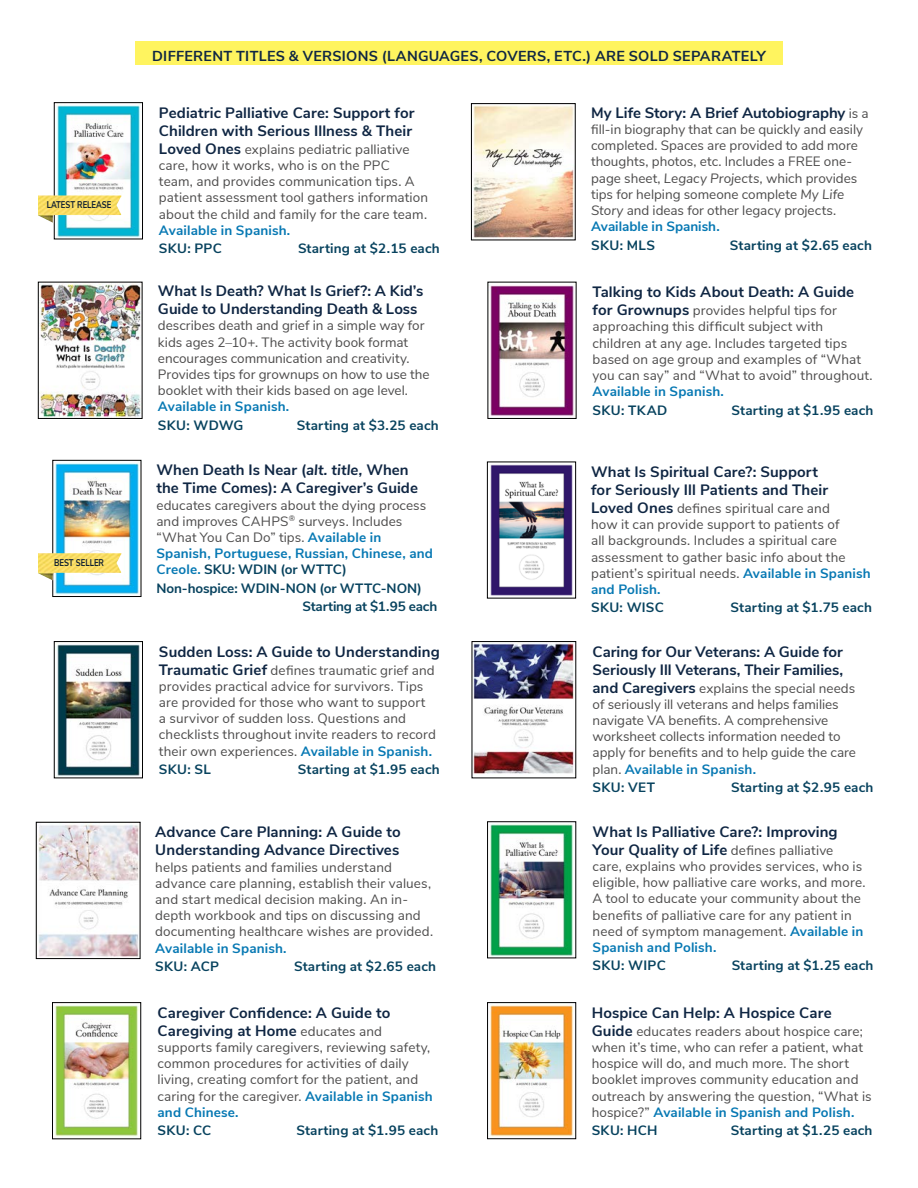
<style>
.page{position:relative;width:918px;height:1188px;background:#fff}
.page>*{position:absolute;margin:0;border:0;box-sizing:border-box;transform-origin:0 0}
.t1{font:700 15px/18px "Nunito Sans";letter-spacing:.005em;color:#0f2643}
.t2{font:700 14.4px "Nunito Sans";letter-spacing:.02em;color:#0f2643}
.t3{font:13.5px/16.2px "Nunito Sans";letter-spacing:.01em;color:#4d4c4c}
.t4{font:700 13.5px "Nunito Sans";letter-spacing:.01em;color:#07425e}
.t5{font:700 13.5px "Nunito Sans";letter-spacing:.01em;color:#0678b3}
.t6{font:700 13.5px/18.3px "Nunito Sans";letter-spacing:-.01em;color:#07425e}
.t7{font:700 9.75px "Nunito Sans";color:#0e1e31;scale:.8 1}
.s1{font-weight:700;font-size:15px;color:#0f2643}
.s2{font-style:italic}
.s3{font-weight:700;color:#0678b3}
.s4{font-weight:700;color:#07425e}
.s5{font-weight:400;font-size:13.5px;color:#4d4c4c}
</style>
<div class="page">
<img style="left:40px;top:284px;width:100px;height:132px">
<img style="left:54px;top:1005px;width:85px;height:132px">
<div style="left:52px;top:1003px;width:89px;height:136px;border:1px solid #000"></div>
<img style="left:55px;top:463px;width:84px;height:132px">
<div style="left:53px;top:460px;width:88px;height:137px;border:1px solid #000"></div>
<img style="left:38px;top:553px;width:84px;height:27px">
<img style="left:474px;top:644px;width:100px;height:130px">
<img style="left:38px;top:824px;width:100px;height:133px">
<div style="left:36px;top:822px;width:104px;height:137px;border:1px solid #000"></div>
<img style="left:490px;top:464px;width:83px;height:132px">
<div style="left:487px;top:462px;width:89px;height:136px;border:1px solid #000"></div>
<img style="left:490px;top:824px;width:83px;height:132px">
<img style="left:490px;top:1005px;width:84px;height:132px">
<img style="left:56px;top:105px;width:85px;height:132px">
<div style="left:54px;top:103px;width:89px;height:136px;border:1px solid #000"></div>
<img style="left:473px;top:106px;width:100px;height:132px">
<div style="left:135px;top:41px;width:648px;height:24px;background:#fff45f"></div>
<img style="left:57px;top:644px;width:83px;height:132px">
<div style="left:54px;top:642px;width:89px;height:136px;border:1px solid #000"></div>
<img style="left:490px;top:285px;width:84px;height:131px">
<img style="left:38px;top:195px;width:84px;height:28px">
<p class="t7" style="left:47px;top:198px;width:82px">LATEST RELEASE</p>
<p class="t7" style="left:54px;top:556px;width:64px">BEST SELLER</p>
<p class="t2" style="left:152px;top:45px;width:615px">DIFFERENT TITLES &amp; VERSIONS (LANGUAGES, COVERS, ETC.) ARE SOLD SEPARATELY</p>
<p class="t1" style="left:159px;top:103px;width:257px">Pediatric Palliative Care: Support for<br>Children with Serious Illness &amp; Their</p>
<p class="t3" style="left:159px;top:140px;width:271px"><span class="s1">Loved Ones</span> explains pediatric palliative care, how it works, who is on the PPC<br>team, and provides communication tips. A patient assessment tool gathers information about the child and family for the care team.</p>
<p class="t5" style="left:159px;top:220px;width:133px">Available in Spanish.</p>
<p class="t4" style="left:159px;top:239px;width:64px">SKU: PPC</p>
<p class="t4" style="left:298px;top:239px;width:143px">Starting at $2.15 each</p>
<p class="t1" style="left:158px;top:281px;width:267px">What Is Death? What Is Grief?: A Kid’s<br>Guide to Understanding Death &amp; Loss</p>
<p class="t3" style="left:158px;top:317px;width:273px">describes death and grief in a simple way for kids ages 2–10+. The activity book format encourages communication and creativity.<br>Provides tips for grownups on how to use the booklet with their kids based on age level.</p>
<p class="t5" style="left:158px;top:397px;width:133px">Available in Spanish.</p>
<p class="t4" style="left:158px;top:415px;width:87px">SKU: WDWG</p>
<p class="t4" style="left:297px;top:415px;width:143px">Starting at $3.25 each</p>
<p class="t1" style="left:156px;top:460px;width:263px">When Death Is Near (<span class="s2">alt. title,</span> When the Time Comes): A Caregiver’s Guide</p>
<p class="t3" style="left:156px;top:496px;width:278px">educates caregivers about the dying process and improves CAHPS<sup>®</sup> surveys. Includes “What You Can Do” tips. <span class="s3">Available in Spanish, Portuguese, Russian, Chinese, and Creole.</span> <span class="s4">SKU: WDIN (or WTTC)</span></p>
<p class="t6" style="left:302px;top:578px;width:136px;text-indent:-146px">Non-hospice: WDIN-NON (or WTTC-NON)<br>Starting at $1.95 each</p>
<p class="t1" style="left:159px;top:642px;width:282px">Sudden Loss: A Guide to Understanding</p>
<p class="t3" style="left:159px;top:661px;width:278px"><span class="s1">Traumatic Grief</span> defines traumatic grief and provides practical advice for survivors. Tips are provided for those who want to support<br>a survivor of sudden loss. Questions and checklists throughout invite readers to record their own experiences. <span class="s3">Available in Spanish.</span></p>
<p class="t4" style="left:159px;top:759px;width:53px">SKU: SL</p>
<p class="t4" style="left:298px;top:759px;width:143px">Starting at $1.95 each</p>
<p class="t1" style="left:155px;top:822px;width:247px">Advance Care Planning: A Guide to<br>Understanding Advance Directives</p>
<p class="t3" style="left:155px;top:858px;width:279px">helps patients and families understand advance care planning, establish their values, and start medical decision making. An in&shy;depth workbook and tips on discussing and documenting healthcare wishes are provided.</p>
<p class="t5" style="left:155px;top:938px;width:133px">Available in Spanish.</p>
<p class="t4" style="left:155px;top:956px;width:65px">SKU: ACP</p>
<p class="t4" style="left:294px;top:956px;width:143px">Starting at $2.65 each</p>
<p class="t1" style="left:158px;top:1003px;width:234px">Caregiver Confidence: A Guide to<br>Caregiving at Home <span class="s5">educates and</span></p>
<p class="t3" style="left:158px;top:1038px;width:277px">supports family caregivers, reviewing safety, common procedures for activities of daily living, creating comfort for the patient, and caring for the caregiver. <span class="s3">Available in Spanish and Chinese.</span></p>
<p class="t4" style="left:158px;top:1121px;width:55px">SKU: CC</p>
<p class="t4" style="left:296px;top:1121px;width:143px">Starting at $1.95 each</p>
<p class="t1" style="left:591px;top:103px;width:279px">My Life Story: A Brief Autobiography <span class="s5">is a</span></p>
<p class="t3" style="left:591px;top:120px;width:274px">fill-in biography that can be quickly and easily completed. Spaces are provided to add more thoughts, photos, etc. Includes a FREE one&shy;page sheet, <span class="s2">Legacy Projects,</span> which provides tips for helping someone complete <span class="s2">My Life Story</span> and ideas for other legacy projects.<br><span class="s3">Available in Spanish.</span></p>
<p class="t4" style="left:591px;top:235px;width:65px">SKU: MLS</p>
<p class="t4" style="left:730px;top:235px;width:143px">Starting at $2.65 each</p>
<p class="t1" style="left:593px;top:282px;width:263px">Talking to Kids About Death: A Guide</p>
<p class="t3" style="left:593px;top:302px;width:282px"><span class="s1">for Grownups</span> provides helpful tips for approaching this difficult subject with children at any age. Includes targeted tips based on age group and examples of “What you can say” and “What to avoid” throughout.</p>
<p class="t5" style="left:593px;top:382px;width:133px">Available in Spanish.</p>
<p class="t4" style="left:593px;top:400px;width:76px">SKU: TKAD</p>
<p class="t4" style="left:731px;top:400px;width:143px">Starting at $1.95 each</p>
<p class="t1" style="left:591px;top:462px;width:239px">What Is Spiritual Care?: Support for Seriously Ill Patients and Their</p>
<p class="t3" style="left:591px;top:499px;width:281px"><span class="s1">Loved Ones</span> defines spiritual care and<br>how it can provide support to patients of<br>all backgrounds. Includes a spiritual care assessment to gather basic info about the patient’s spiritual needs. <span class="s3">Available in Spanish and Polish.</span></p>
<p class="t4" style="left:591px;top:598px;width:74px">SKU: WISC</p>
<p class="t4" style="left:731px;top:598px;width:143px">Starting at $1.75 each</p>
<p class="t1" style="left:593px;top:642px;width:252px">Caring for Our Veterans: A Guide for<br>Seriously Ill Veterans, Their Families,</p>
<p class="t3" style="left:593px;top:679px;width:265px"><span class="s1">and Caregivers</span> explains the special needs of seriously ill veterans and helps families navigate VA benefits. A comprehensive worksheet collects information needed to apply for benefits and to help guide the care plan. <span class="s3">Available in Spanish.</span></p>
<p class="t4" style="left:593px;top:777px;width:64px">SKU: VET</p>
<p class="t4" style="left:731px;top:777px;width:144px">Starting at $2.95 each</p>
<p class="t1" style="left:593px;top:822px;width:247px">What Is Palliative Care?: Improving<br>Your Quality of Life <span class="s5">defines palliative</span></p>
<p class="t3" style="left:593px;top:857px;width:274px">care, explains who provides services, who is eligible, how palliative care works, and more.<br>A tool to educate your community about the benefits of palliative care for any patient in need of symptom management. <span class="s3">Available in Spanish and Polish.</span></p>
<p class="t4" style="left:593px;top:956px;width:75px">SKU: WIPC</p>
<p class="t4" style="left:732px;top:956px;width:143px">Starting at $1.25 each</p>
<p class="t1" style="left:592px;top:1003px;width:241px">Hospice Can Help: A Hospice Care</p>
<p class="t3" style="left:592px;top:1022px;width:281px"><span class="s1">Guide</span> educates readers about hospice care; when it’s time, who can refer a patient, what hospice will do, and much more. The short booklet improves community education and outreach by answering the question, “What is hospice?” <span class="s3">Available in Spanish and Polish.</span></p>
<p class="t4" style="left:592px;top:1121px;width:67px">SKU: HCH</p>
<p class="t4" style="left:731px;top:1121px;width:143px">Starting at $1.25 each</p>
</div>
